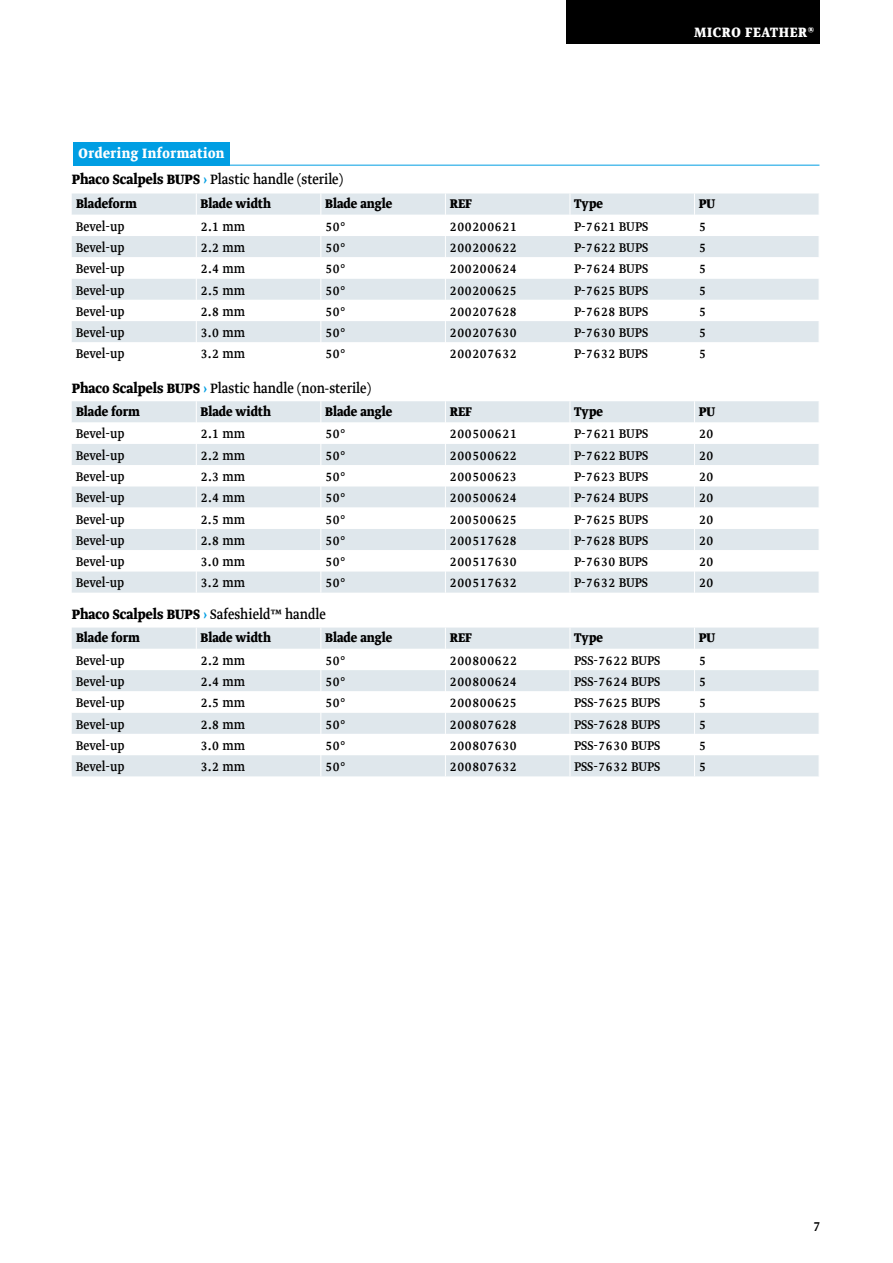
<style>
.page{position:relative;width:893px;height:1263px;background:#fff}
.page>*{position:absolute;margin:0;border:0;box-sizing:border-box;transform-origin:0 0}
.t1{font:16.2px/25.5px "pfmmedical";color:#000}
.t2{font:700 16.2px "pfmmedical";color:#000}
.t3{font:700 16.2px "pfmmedical";letter-spacing:.04em;color:#fff}
.t4{font:15px "pfmmedical";color:#000}
.t5{font:700 15px "pfmmedical";color:#000}
.s1{font-weight:700;color:#fff}
.s2{font-weight:700}
.s3{font-weight:700;color:#009ee3}
.s4{color:#009ee3}
.s5{font-weight:400}
</style>
<div class="page">
<div style="left:566px;top:0;width:253px;height:44px;background:#000"></div>
<div style="left:74px;top:142px;width:156px;height:24px;background:#009ee3"></div>
<hr style="left:74px;top:165px;width:745px;height:1px;background:#009ee3">
<svg style="left:72px;top:193px;width:747px;height:149px"></svg>
<div style="left:72px;top:401px;width:747px;height:192px;background:#dfe7ec"></div>
<svg style="left:72px;top:422px;width:747px;height:149px"></svg>
<svg style="left:196px;top:401px;width:1px;height:192px"></svg>
<svg style="left:570px;top:401px;width:1px;height:192px"></svg>
<svg style="left:320px;top:401px;width:1px;height:192px"></svg>
<svg style="left:445px;top:401px;width:1px;height:192px"></svg>
<svg style="left:694px;top:401px;width:1px;height:192px"></svg>
<svg style="left:72px;top:627px;width:747px;height:149px"></svg>
<p class="t1" style="left:72px;top:141px;width:273px;text-indent:7px"><span class="s1">Ordering Information<br></span><span class="s2">Phaco Scalpels BUPS</span> <span class="s3">›</span> Plastic handle (sterile)</p>
<p class="t3" style="left:694px;top:21px;width:122px">MICRO FEATHER®</p>
<p class="t5" style="left:76px;top:194px;width:62px">Bladeform</p>
<p class="t5" style="left:201px;top:194px;width:72px">Blade width</p>
<p class="t5" style="left:325px;top:194px;width:69px">Blade angle</p>
<p class="t5" style="left:450px;top:194px;width:24px">REF</p>
<p class="t5" style="left:574px;top:194px;width:30px">Type</p>
<p class="t5" style="left:699px;top:194px;width:18px">PU</p>
<p class="t4" style="left:76px;top:217px;width:50px">Bevel-up</p>
<p class="t4" style="left:201px;top:217px;width:46px">2.1 mm</p>
<p class="t4" style="left:325px;top:217px;width:22px">50°</p>
<p class="t4" style="left:450px;top:217px;width:69px">200200621</p>
<p class="t4" style="left:574px;top:217px;width:75px">P-7621 BUPS</p>
<p class="t4" style="left:699px;top:217px;width:9px">5</p>
<p class="t4" style="left:76px;top:238px;width:50px">Bevel-up</p>
<p class="t4" style="left:201px;top:238px;width:46px">2.2 mm</p>
<p class="t4" style="left:325px;top:238px;width:22px">50°</p>
<p class="t4" style="left:450px;top:238px;width:69px">200200622</p>
<p class="t4" style="left:574px;top:238px;width:75px">P-7622 BUPS</p>
<p class="t4" style="left:699px;top:238px;width:9px">5</p>
<p class="t4" style="left:76px;top:259px;width:50px">Bevel-up</p>
<p class="t4" style="left:200px;top:259px;width:46px">2.4 mm</p>
<p class="t4" style="left:325px;top:259px;width:22px">50°</p>
<p class="t4" style="left:450px;top:259px;width:69px">200200624</p>
<p class="t4" style="left:574px;top:259px;width:75px">P-7624 BUPS</p>
<p class="t4" style="left:699px;top:259px;width:9px">5</p>
<p class="t4" style="left:76px;top:281px;width:50px">Bevel-up</p>
<p class="t4" style="left:200px;top:281px;width:46px">2.5 mm</p>
<p class="t4" style="left:325px;top:281px;width:22px">50°</p>
<p class="t4" style="left:450px;top:281px;width:69px">200200625</p>
<p class="t4" style="left:574px;top:281px;width:75px">P-7625 BUPS</p>
<p class="t4" style="left:699px;top:281px;width:9px">5</p>
<p class="t4" style="left:76px;top:302px;width:50px">Bevel-up</p>
<p class="t4" style="left:200px;top:302px;width:46px">2.8 mm</p>
<p class="t4" style="left:325px;top:302px;width:22px">50°</p>
<p class="t4" style="left:450px;top:302px;width:69px">200207628</p>
<p class="t4" style="left:574px;top:302px;width:75px">P-7628 BUPS</p>
<p class="t4" style="left:699px;top:302px;width:9px">5</p>
<p class="t4" style="left:76px;top:323px;width:50px">Bevel-up</p>
<p class="t4" style="left:200px;top:323px;width:46px">3.0 mm</p>
<p class="t4" style="left:325px;top:323px;width:22px">50°</p>
<p class="t4" style="left:450px;top:323px;width:69px">200207630</p>
<p class="t4" style="left:574px;top:323px;width:75px">P-7630 BUPS</p>
<p class="t4" style="left:699px;top:323px;width:9px">5</p>
<p class="t4" style="left:76px;top:345px;width:50px">Bevel-up</p>
<p class="t4" style="left:200px;top:345px;width:46px">3.2 mm</p>
<p class="t4" style="left:325px;top:345px;width:22px">50°</p>
<p class="t4" style="left:450px;top:345px;width:69px">200207632</p>
<p class="t4" style="left:574px;top:345px;width:75px">P-7632 BUPS</p>
<p class="t4" style="left:699px;top:345px;width:9px">5</p>
<p class="t1" style="left:72px;top:376px;width:301px"><span class="s2">Phaco Scalpels BUPS</span> <span class="s3">›</span> Plastic handle (non-sterile)</p>
<p class="t5" style="left:76px;top:402px;width:66px">Blade form</p>
<p class="t5" style="left:201px;top:402px;width:72px">Blade width</p>
<p class="t5" style="left:325px;top:402px;width:69px">Blade angle</p>
<p class="t5" style="left:450px;top:402px;width:24px">REF</p>
<p class="t5" style="left:574px;top:402px;width:30px">Type</p>
<p class="t5" style="left:699px;top:402px;width:18px">PU</p>
<p class="t4" style="left:76px;top:425px;width:50px">Bevel-up</p>
<p class="t4" style="left:201px;top:425px;width:46px">2.1 mm</p>
<p class="t4" style="left:325px;top:425px;width:22px">50°</p>
<p class="t4" style="left:450px;top:425px;width:69px">200500621</p>
<p class="t4" style="left:574px;top:425px;width:75px">P-7621 BUPS</p>
<p class="t4" style="left:699px;top:425px;width:16px">20</p>
<p class="t4" style="left:76px;top:446px;width:50px">Bevel-up</p>
<p class="t4" style="left:201px;top:446px;width:46px">2.2 mm</p>
<p class="t4" style="left:325px;top:446px;width:22px">50°</p>
<p class="t4" style="left:450px;top:446px;width:69px">200500622</p>
<p class="t4" style="left:574px;top:446px;width:75px">P-7622 BUPS</p>
<p class="t4" style="left:699px;top:446px;width:16px">20</p>
<p class="t4" style="left:76px;top:467px;width:50px">Bevel-up</p>
<p class="t4" style="left:200px;top:467px;width:46px">2.3 mm</p>
<p class="t4" style="left:325px;top:467px;width:22px">50°</p>
<p class="t4" style="left:450px;top:467px;width:69px">200500623</p>
<p class="t4" style="left:574px;top:467px;width:75px">P-7623 BUPS</p>
<p class="t4" style="left:699px;top:467px;width:16px">20</p>
<p class="t4" style="left:76px;top:488px;width:50px">Bevel-up</p>
<p class="t4" style="left:200px;top:488px;width:46px">2.4 mm</p>
<p class="t4" style="left:325px;top:488px;width:22px">50°</p>
<p class="t4" style="left:450px;top:488px;width:69px">200500624</p>
<p class="t4" style="left:574px;top:488px;width:75px">P-7624 BUPS</p>
<p class="t4" style="left:699px;top:488px;width:16px">20</p>
<p class="t4" style="left:76px;top:510px;width:50px">Bevel-up</p>
<p class="t4" style="left:200px;top:510px;width:46px">2.5 mm</p>
<p class="t4" style="left:325px;top:510px;width:22px">50°</p>
<p class="t4" style="left:450px;top:510px;width:69px">200500625</p>
<p class="t4" style="left:574px;top:510px;width:75px">P-7625 BUPS</p>
<p class="t4" style="left:699px;top:510px;width:16px">20</p>
<p class="t4" style="left:76px;top:531px;width:50px">Bevel-up</p>
<p class="t4" style="left:200px;top:531px;width:46px">2.8 mm</p>
<p class="t4" style="left:325px;top:531px;width:22px">50°</p>
<p class="t4" style="left:450px;top:531px;width:69px">200517628</p>
<p class="t4" style="left:574px;top:531px;width:75px">P-7628 BUPS</p>
<p class="t4" style="left:699px;top:531px;width:16px">20</p>
<p class="t4" style="left:76px;top:552px;width:50px">Bevel-up</p>
<p class="t4" style="left:200px;top:552px;width:46px">3.0 mm</p>
<p class="t4" style="left:325px;top:552px;width:22px">50°</p>
<p class="t4" style="left:450px;top:552px;width:69px">200517630</p>
<p class="t4" style="left:574px;top:552px;width:75px">P-7630 BUPS</p>
<p class="t4" style="left:699px;top:552px;width:16px">20</p>
<p class="t4" style="left:76px;top:573px;width:50px">Bevel-up</p>
<p class="t4" style="left:200px;top:573px;width:46px">3.2 mm</p>
<p class="t4" style="left:325px;top:573px;width:22px">50°</p>
<p class="t4" style="left:450px;top:573px;width:69px">200517632</p>
<p class="t4" style="left:574px;top:573px;width:75px">P-7632 BUPS</p>
<p class="t4" style="left:699px;top:573px;width:16px">20</p>
<p class="t2" style="left:72px;top:603px;width:256px">Phaco Scalpels BUPS <span class="s4">›</span> <span class="s5">Safeshield™ handle</span></p>
<p class="t5" style="left:76px;top:628px;width:66px">Blade form</p>
<p class="t5" style="left:201px;top:628px;width:72px">Blade width</p>
<p class="t5" style="left:325px;top:628px;width:69px">Blade angle</p>
<p class="t5" style="left:450px;top:628px;width:24px">REF</p>
<p class="t5" style="left:574px;top:628px;width:30px">Type</p>
<p class="t5" style="left:699px;top:628px;width:18px">PU</p>
<p class="t4" style="left:76px;top:651px;width:50px">Bevel-up</p>
<p class="t4" style="left:201px;top:651px;width:46px">2.2 mm</p>
<p class="t4" style="left:325px;top:651px;width:22px">50°</p>
<p class="t4" style="left:450px;top:651px;width:69px">200800622</p>
<p class="t4" style="left:574px;top:651px;width:88px">PSS-7622 BUPS</p>
<p class="t4" style="left:699px;top:651px;width:9px">5</p>
<p class="t4" style="left:76px;top:672px;width:50px">Bevel-up</p>
<p class="t4" style="left:201px;top:672px;width:46px">2.4 mm</p>
<p class="t4" style="left:325px;top:672px;width:22px">50°</p>
<p class="t4" style="left:450px;top:672px;width:69px">200800624</p>
<p class="t4" style="left:574px;top:672px;width:88px">PSS-7624 BUPS</p>
<p class="t4" style="left:699px;top:672px;width:9px">5</p>
<p class="t4" style="left:76px;top:693px;width:50px">Bevel-up</p>
<p class="t4" style="left:200px;top:693px;width:46px">2.5 mm</p>
<p class="t4" style="left:325px;top:693px;width:22px">50°</p>
<p class="t4" style="left:450px;top:693px;width:69px">200800625</p>
<p class="t4" style="left:574px;top:693px;width:88px">PSS-7625 BUPS</p>
<p class="t4" style="left:699px;top:693px;width:9px">5</p>
<p class="t4" style="left:76px;top:715px;width:50px">Bevel-up</p>
<p class="t4" style="left:200px;top:715px;width:46px">2.8 mm</p>
<p class="t4" style="left:325px;top:715px;width:22px">50°</p>
<p class="t4" style="left:450px;top:715px;width:69px">200807628</p>
<p class="t4" style="left:574px;top:715px;width:88px">PSS-7628 BUPS</p>
<p class="t4" style="left:699px;top:715px;width:9px">5</p>
<p class="t4" style="left:76px;top:736px;width:50px">Bevel-up</p>
<p class="t4" style="left:200px;top:736px;width:46px">3.0 mm</p>
<p class="t4" style="left:325px;top:736px;width:22px">50°</p>
<p class="t4" style="left:450px;top:736px;width:69px">200807630</p>
<p class="t4" style="left:574px;top:736px;width:88px">PSS-7630 BUPS</p>
<p class="t4" style="left:699px;top:736px;width:9px">5</p>
<p class="t4" style="left:76px;top:757px;width:50px">Bevel-up</p>
<p class="t4" style="left:200px;top:757px;width:46px">3.2 mm</p>
<p class="t4" style="left:325px;top:757px;width:22px">50°</p>
<p class="t4" style="left:450px;top:757px;width:69px">200807632</p>
<p class="t4" style="left:574px;top:757px;width:88px">PSS-7632 BUPS</p>
<p class="t4" style="left:699px;top:757px;width:9px">5</p>
<p class="t1" style="left:814px;top:1214px;width:7px">7</p>
</div>
